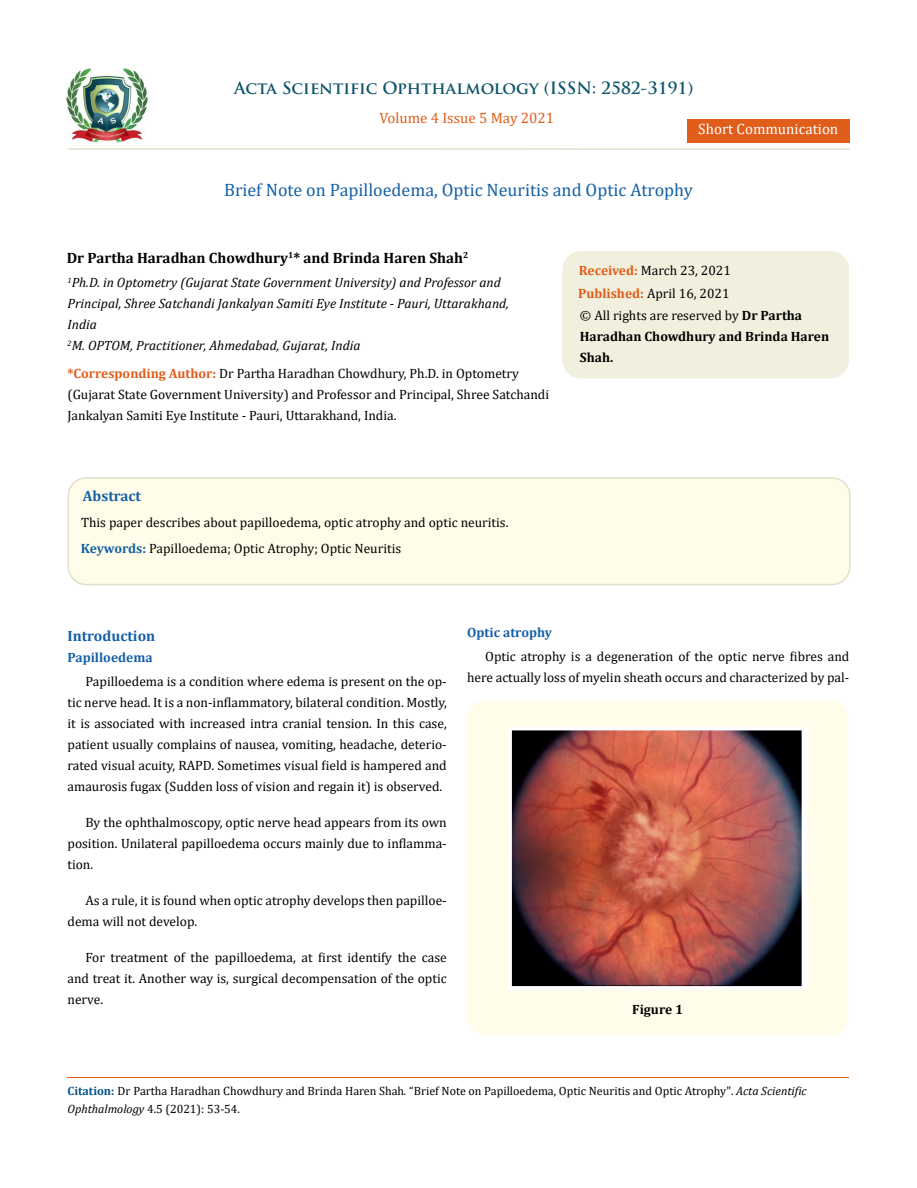
<style>
.page{position:relative;width:917px;height:1188px;background:#fff}
.page>*{position:absolute;margin:0;border:0;box-sizing:border-box;transform-origin:0 0}
.t1{font:18px "Cambria";color:#1560a6}
.t2{font:700 16.5px "Trajan Pro";color:#0e546a}
.t3{font:700 15px "Cambria";color:#000}
.t4{font:15px "Cambria";color:#e05d1a}
.t5{font:700 15px "Cambria";color:#1560a6}
.t6{font:15px "Cambria";color:#fff}
.t7{font:13.5px/21px "Cambria";color:#000}
.t8{font:italic 13.5px/21px "Cambria";color:#000}
.t9{font:700 13.5px/21px "Cambria";color:#000}
.t10{font:700 13.5px "Cambria";color:#1560a6}
.t11{font:12px/18px "Cambria";color:#000}
.s1{font-weight:700;color:#e05d1a}
.s2{font-weight:700;color:#1560a6}
.s3{font-weight:400}
.s4{font-weight:700;color:#035089}
.s5{font-style:italic}
</style>
<div class="page">
<img style="left:67px;top:68px;width:80px;height:74px">
<div style="left:687px;top:119px;width:162px;height:23px;background:#e05d1a"></div>
<div style="left:563px;top:252px;width:285px;height:126px;background:#f1f0de;border-radius:18px"></div>
<div style="left:562px;top:251px;width:287px;height:128px;border:2px solid #f1f0de;border-radius:18px"></div>
<div style="left:68px;top:478px;width:781px;height:107px;background:#fffde9;border-radius:18px"></div>
<div style="left:67px;top:477px;width:783px;height:108px;border:2px solid #e0dfcd;border-radius:18px"></div>
<div style="left:467px;top:700px;width:381px;height:335px;background:#fffde9;border-radius:18px"></div>
<img style="left:508px;top:728px;width:299px;height:262px">
<hr style="left:68px;top:1078px;width:781px;height:1px;background:#e05d1a">
<hr style="left:67px;top:148px;width:782px;height:2px;background:#e0dfcd">
<p class="t2" style="left:234px;top:77px;width:461px">Acta Scientific Ophthalmology (ISSN: 2582-3191)</p>
<p class="t4" style="left:379px;top:109px;width:176px">Volume 4 Issue 5 May 2021</p>
<p class="t6" style="left:698px;top:120px;width:141px">Short Communication</p>
<h1 class="t1" style="left:224px;top:180px;width:470px">Brief Note on Papilloedema, Optic Neuritis and Optic Atrophy</h1>
<p class="t3" style="left:67px;top:248px;width:403px">Dr Partha Haradhan Chowdhury<sup>1</sup>* and Brinda Haren Shah<sup>2</sup></p>
<p class="t8" style="left:67px;top:272px;width:443px"><sup>1</sup>Ph.D. in Optometry (Gujarat State Government University) and Professor and Principal, Shree Satchandi Jankalyan Samiti Eye Institute - Pauri, Uttarakhand, India<br><sup>2</sup>M. OPTOM, Practitioner, Ahmedabad, Gujarat, India</p>
<p class="t7" style="left:67px;top:363px;width:483px"><span class="s1">*Corresponding Author:</span> Dr Partha Haradhan Chowdhury, Ph.D. in Optometry (Gujarat State Government University) and Professor and Principal, Shree Satchandi<br>Jankalyan Samiti Eye Institute - Pauri, Uttarakhand, India.</p>
<p class="t5" style="left:83px;top:486px;width:60px">Abstract</p>
<p class="t7" style="left:81px;top:509px;width:429px;line-height:26.2px">This paper describes about papilloedema, optic atrophy and optic neuritis.<br><span class="s2">Keywords:</span> Papilloedema; Optic Atrophy; Optic Neuritis</p>
<p class="t7" style="left:578px;top:259px;width:154px;line-height:23px"><span class="s1">Received:</span> March 23, 2021<br><span class="s1">Published:</span> April 16, 2021</p>
<p class="t9" style="left:580px;top:304px;width:251px"><span class="s3">© All rights are reserved by</span> Dr Partha<br>Haradhan Chowdhury and Brinda Haren<br>Shah.</p>
<p class="t5" style="left:67px;top:626px;width:89px">Introduction</p>
<p class="t10" style="left:67px;top:648px;width:87px">Papilloedema</p>
<p class="t7" style="left:67px;top:671px;width:381px;text-align:justify;text-indent:18px">Papilloedema is a condition where edema is present on the op&shy;tic nerve head. It is a non-inflammatory, bilateral condition. Mostly, it is associated with increased intra cranial tension. In this case, patient usually complains of nausea, vomiting, headache, deterio&shy;rated visual acuity, RAPD. Sometimes visual field is hampered and amaurosis fugax (Sudden loss of vision and regain it) is observed.</p>
<p class="t7" style="left:67px;top:812px;width:381px;text-align:justify;text-indent:18px">By the ophthalmoscopy, optic nerve head appears from its own position. Unilateral papilloedema occurs mainly due to inflamma&shy;tion.</p>
<p class="t7" style="left:67px;top:890px;width:381px;text-indent:18px">As a rule, it is found when optic atrophy develops then papilloe&shy;dema will not develop.</p>
<p class="t7" style="left:67px;top:947px;width:381px;text-align:justify;text-indent:18px">For treatment of the papilloedema, at first identify the case and treat it. Another way is, surgical decompensation of the optic nerve.</p>
<p class="t10" style="left:467px;top:622px;width:86px">Optic atrophy</p>
<p class="t7" style="left:467px;top:645px;width:384px;text-align:right">Optic atrophy is a degeneration of the optic nerve fibres and here actually loss of myelin sheath occurs and characterized by pal-</p>
<p class="t9" style="left:632px;top:998px;width:52px">Figure 1</p>
<p class="t11" style="left:68px;top:1082px;width:740px"><span class="s4">Citation:</span> Dr Partha Haradhan Chowdhury and Brinda Haren Shah<span class="s5">.</span> “Brief Note on Papilloedema, Optic Neuritis and Optic Atrophy". <span class="s5">Acta Scientific<br>Ophthalmology</span> 4.5 (2021): 53-54.</p>
</div>
